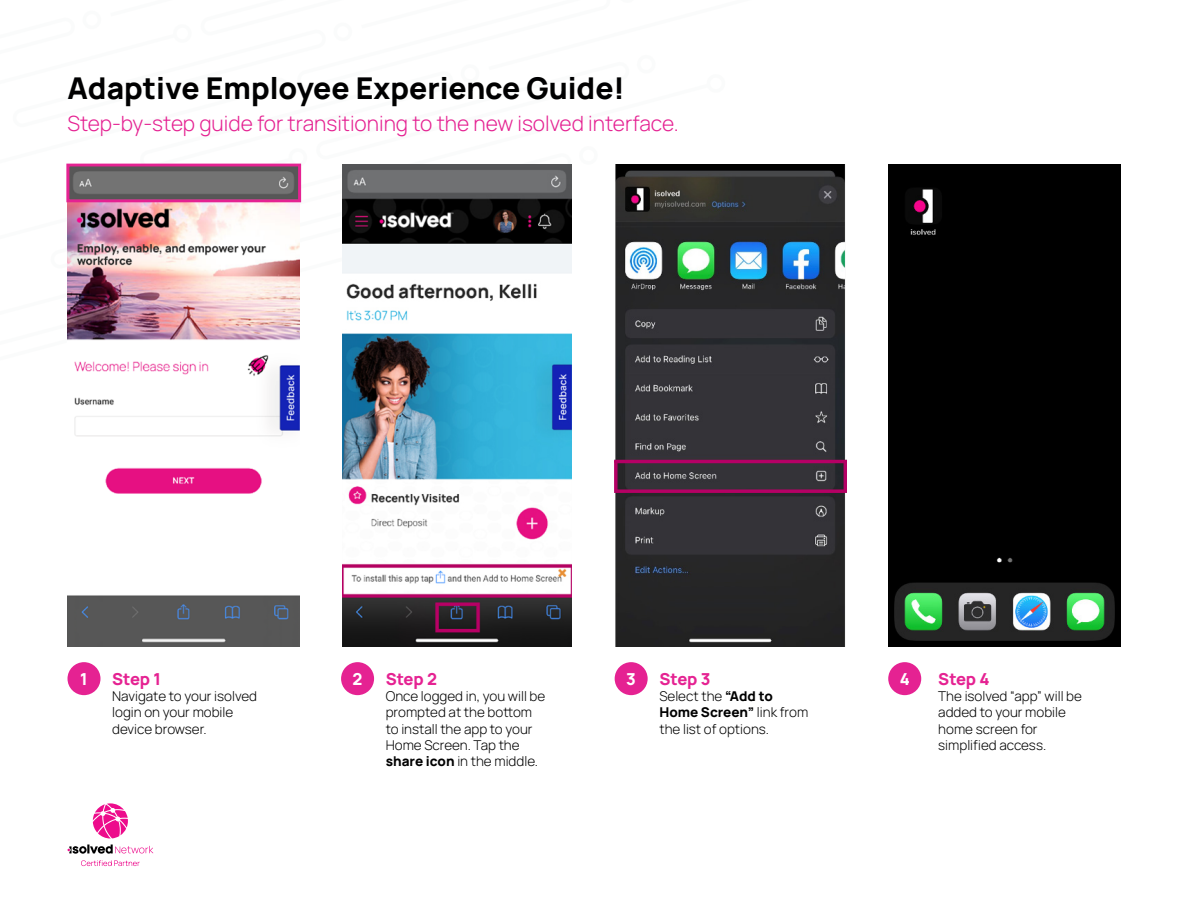
<style>
.page{position:relative;width:1188px;height:918px;background:#fff}
.page>*{position:absolute;margin:0;border:0;box-sizing:border-box;transform-origin:0 0}
.t1{font:200 30px "Manrope";color:#000001}
.t2{font:200 21px "Manrope";color:#e52292}
.t3{font:200 16.5px "Manrope";letter-spacing:-.015em;color:#e52292}
.t4{font:200 16.5px "Manrope";color:#fff}
.t5{font:200 13.5px/16.2px "Manrope";color:#000001}
</style>
<div class="page">
<img style="left:68px;top:168px;width:232px;height:478px">
<img style="left:342px;top:165px;width:230px;height:481px">
<img style="left:615px;top:165px;width:232px;height:481px">
<img style="left:888px;top:165px;width:232px;height:481px">
<div style="left:68px;top:662px;width:32px;height:33px;background:#e52292;border-radius:50%"></div>
<div style="left:341px;top:662px;width:33px;height:33px;background:#e52292;border-radius:50%"></div>
<div style="left:615px;top:662px;width:33px;height:33px;background:#e52292;border-radius:50%"></div>
<div style="left:888px;top:662px;width:33px;height:33px;background:#e52292;border-radius:50%"></div>
<div style="left:66px;top:164px;width:235px;height:38px;border:3px solid #e52292"></div>
<svg style="left:93px;top:803px;width:35px;height:36px"></svg>
<svg style="left:68px;top:845px;width:85px;height:9px"></svg>
<svg style="left:81px;top:860px;width:59px;height:6px"></svg>
<h1 class="t1" style="left:68px;top:67px;width:559px">Adaptive Employee Experience Guide!</h1>
<p class="t2" style="left:68px;top:109px;width:613px">Step-by-step guide for transitioning to the new isolved interface.</p>
<p class="t4" style="left:80px;top:667px;width:9px">1</p>
<p class="t3" style="left:386px;top:667px;width:53px">Step 2</p>
<p class="t5" style="left:386px;top:688px;width:161px">Once logged in, you will be</p>
<p class="t5" style="left:386px;top:704px;width:148px">prompted at the bottom</p>
<p class="t5" style="left:386px;top:720px;width:148px">to install the app to your</p>
<p class="t5" style="left:386px;top:736px;width:135px">Home Screen. Tap the</p>
<p class="t5" style="left:386px;top:752px;width:154px">share icon in the middle.</p>
<p class="t3" style="left:112px;top:667px;width:50px">Step 1</p>
<p class="t5" style="left:112px;top:688px;width:146px">Navigate to your isolved login on your mobile device browser.</p>
<p class="t4" style="left:353px;top:667px;width:11px">2</p>
<p class="t3" style="left:659px;top:667px;width:53px">Step 3</p>
<p class="t5" style="left:659px;top:688px;width:115px">Select the “Add to</p>
<p class="t5" style="left:659px;top:704px;width:150px">Home Screen” link from</p>
<p class="t5" style="left:659px;top:720px;width:111px">the list of options.</p>
<p class="t4" style="left:626px;top:667px;width:11px">3</p>
<p class="t3" style="left:938px;top:667px;width:53px">Step 4</p>
<p class="t5" style="left:938px;top:688px;width:145px">The isolved “app” will be</p>
<p class="t5" style="left:938px;top:704px;width:129px">added to your mobile home screen for simplified access.</p>
<p class="t4" style="left:900px;top:667px;width:12px">4</p>
</div>
